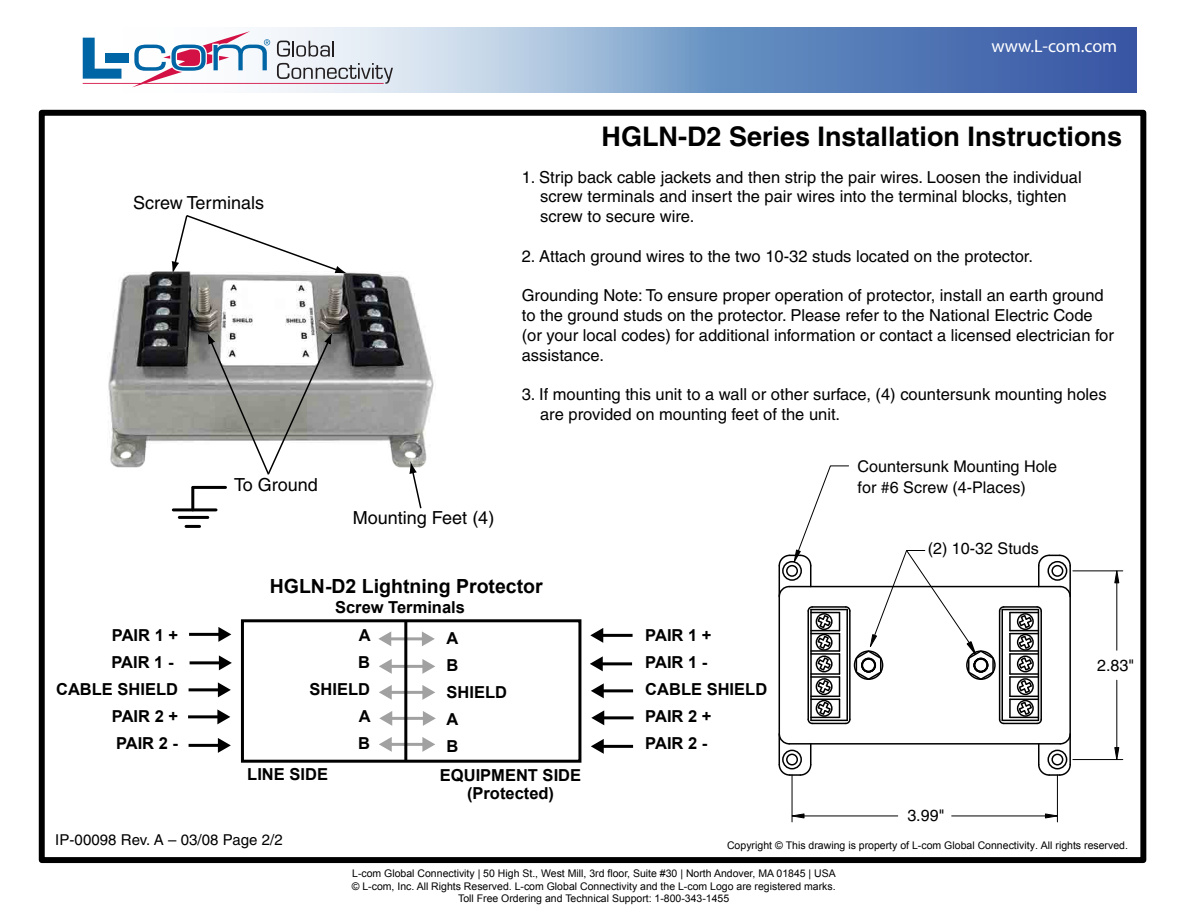
<style>
.page{position:relative;width:1188px;height:918px;background:#fff}
.page>*{position:absolute;margin:0;border:0;box-sizing:border-box;transform-origin:0 0}
.t1{font:700 27px "Helvetica";color:#000}
.t2{font:700 19.5px "Arial";color:#000}
.t3{font:18px "Helvetica";color:#000}
.t4{font:18px "Myriad MM.830.600.";color:#fff}
.t5{font:16.5px/19.8px "Helvetica";color:#000}
.t6{font:700 16.5px/27px "Arial";color:#000}
.t7{font:16.05px/21.1px "Helvetica";color:#000}
.t8{font:15px "Helvetica";letter-spacing:.005em;color:#000}
.t9{font:10.5px/12.6px "Arial";color:#000;text-align:center}
</style>
<div class="page">
<svg style="left:82px;top:28px;width:1055px;height:65px;background:#7d9bc8"></svg>
<svg style="left:83px;top:31px;width:310px;height:56px"></svg>
<div style="left:39px;top:110px;width:1107px;height:753px;border:6px solid #000"></div>
<img style="left:108px;top:271px;width:326px;height:197px">
<hr style="left:173px;top:508px;width:43px;height:3px;background:#000">
<hr style="left:179px;top:516px;width:29px;height:3px;background:#000">
<hr style="left:186px;top:525px;width:14px;height:3px;background:#000">
<hr style="left:191px;top:487px;width:3px;height:23px;background:#000">
<hr style="left:193px;top:486px;width:33px;height:3px;background:#000">
<hr style="left:1073px;top:759px;width:50px;height:1px;background:#000">
<hr style="left:1073px;top:571px;width:50px;height:1px;background:#000">
<hr style="left:1117px;top:680px;width:1px;height:68px;background:#000">
<hr style="left:1117px;top:583px;width:1px;height:67px;background:#000">
<svg style="left:1114px;top:747px;width:6px;height:14px"></svg>
<svg style="left:1114px;top:570px;width:6px;height:14px"></svg>
<hr style="left:1057px;top:775px;width:1px;height:47px;background:#000">
<hr style="left:804px;top:816px;width:94px;height:1px;background:#000">
<hr style="left:952px;top:816px;width:93px;height:1px;background:#000">
<svg style="left:791px;top:813px;width:14px;height:6px"></svg>
<svg style="left:1045px;top:813px;width:13px;height:6px"></svg>
<hr style="left:792px;top:775px;width:1px;height:47px;background:#000">
<hr style="left:789px;top:743px;width:271px;height:2px;background:#000">
<hr style="left:779px;top:566px;width:1px;height:199px;background:#000">
<hr style="left:1069px;top:566px;width:2px;height:199px;background:#000">
<svg style="left:778px;top:732px;width:34px;height:45px"></svg>
<svg style="left:1037px;top:732px;width:34px;height:45px"></svg>
<div style="left:782px;top:750px;width:20px;height:19px;border:2px solid #000;border-radius:50%"></div>
<div style="left:1047px;top:750px;width:20px;height:19px;border:2px solid #000;border-radius:50%"></div>
<svg style="left:778px;top:465px;width:293px;height:260px"></svg>
<div style="left:241px;top:619px;width:340px;height:144px;border:3px solid #000"></div>
<hr style="left:389px;top:637px;width:35px;height:3px;background:#000">
<svg style="left:422px;top:631px;width:13px;height:15px"></svg>
<svg style="left:378px;top:631px;width:13px;height:15px"></svg>
<hr style="left:390px;top:665px;width:35px;height:3px;background:#000">
<svg style="left:422px;top:659px;width:13px;height:15px"></svg>
<svg style="left:379px;top:659px;width:13px;height:15px"></svg>
<hr style="left:390px;top:691px;width:35px;height:3px;background:#000">
<svg style="left:422px;top:685px;width:13px;height:15px"></svg>
<svg style="left:379px;top:685px;width:13px;height:15px"></svg>
<hr style="left:390px;top:717px;width:35px;height:3px;background:#000">
<svg style="left:423px;top:711px;width:13px;height:15px"></svg>
<svg style="left:379px;top:711px;width:13px;height:15px"></svg>
<hr style="left:390px;top:743px;width:35px;height:3px;background:#000">
<svg style="left:422px;top:737px;width:13px;height:15px"></svg>
<svg style="left:379px;top:737px;width:13px;height:15px"></svg>
<hr style="left:189px;top:633px;width:32px;height:3px;background:#000">
<svg style="left:218px;top:627px;width:13px;height:15px"></svg>
<hr style="left:190px;top:661px;width:31px;height:3px;background:#000">
<svg style="left:219px;top:655px;width:13px;height:15px"></svg>
<hr style="left:189px;top:688px;width:31px;height:3px;background:#000">
<svg style="left:218px;top:682px;width:13px;height:15px"></svg>
<hr style="left:188px;top:715px;width:32px;height:3px;background:#000">
<svg style="left:217px;top:709px;width:13px;height:15px"></svg>
<hr style="left:189px;top:744px;width:31px;height:3px;background:#000">
<svg style="left:218px;top:738px;width:13px;height:15px"></svg>
<hr style="left:601px;top:634px;width:32px;height:3px;background:#000">
<svg style="left:590px;top:628px;width:13px;height:15px"></svg>
<hr style="left:601px;top:662px;width:31px;height:3px;background:#000">
<svg style="left:590px;top:656px;width:13px;height:15px"></svg>
<hr style="left:602px;top:689px;width:31px;height:3px;background:#000">
<svg style="left:591px;top:683px;width:13px;height:15px"></svg>
<hr style="left:602px;top:716px;width:32px;height:3px;background:#000">
<svg style="left:591px;top:710px;width:13px;height:15px"></svg>
<hr style="left:602px;top:745px;width:31px;height:3px;background:#000">
<svg style="left:591px;top:739px;width:13px;height:15px"></svg>
<hr style="left:404px;top:621px;width:3px;height:139px;background:#000">
<svg style="left:207px;top:332px;width:126px;height:143px"></svg>
<svg style="left:172px;top:215px;width:176px;height:59px"></svg>
<svg style="left:409px;top:461px;width:14px;height:48px"></svg>
<p class="t3" style="left:133px;top:192px;width:133px">Screw Terminals</p>
<p class="t3" style="left:234px;top:475px;width:85px">To Ground</p>
<p class="t4" style="left:992px;top:35px;width:127px">www.L-com.com</p>
<p class="t3" style="left:353px;top:507px;width:143px">Mounting Feet (4)</p>
<h1 class="t1" style="left:602px;top:120px;width:522px">HGLN-D2 Series Installation Instructions</h1>
<p class="t5" style="left:540px;top:167px;width:543px;text-indent:-18px">1. Strip back cable jackets and then strip the pair wires. Loosen the individual screw terminals and insert the pair wires into the terminal blocks, tighten screw to secure wire.</p>
<p class="t5" style="left:522px;top:246px;width:513px">2. Attach ground wires to the two 10-32 studs located on the protector.</p>
<p class="t5" style="left:522px;top:286px;width:594px">Grounding Note: To ensure proper operation of protector, install an earth ground to the ground studs on the protector. Please refer to the National Electric Code (or your local codes) for additional information or contact a licensed electrician for assistance.</p>
<p class="t5" style="left:540px;top:385px;width:568px;text-indent:-18px">3. If mounting this unit to a wall or other surface, (4) countersunk mounting holes are provided on mounting feet of the unit.</p>
<p class="t7" style="left:858px;top:456px;width:201px">Countersunk Mounting Hole for #6 Screw (4-Places)</p>
<p class="t7" style="left:928px;top:538px;width:112px">(2) 10-32 Studs</p>
<p class="t6" style="left:56px;top:623px;width:123px;text-align:right">PAIR 1 +<br>PAIR 1 -<br>CABLE SHIELD<br>PAIR 2 +<br>PAIR 2 -</p>
<p class="t2" style="left:270px;top:573px;width:275px">HGLN-D2 Lightning Protector</p>
<p class="t6" style="left:447px;top:593px;width:20px;line-height:30.3px;text-indent:-112px">Screw Terminals<br>A</p>
<p class="t6" style="left:447px;top:652px;width:62px">B<br>SHIELD<br>A<br>B</p>
<p class="t6" style="left:310px;top:623px;width:63px;text-align:right">A<br>B<br>SHIELD<br>A<br>B</p>
<p class="t6" style="left:247px;top:761px;width:82px">LINE SIDE</p>
<p class="t6" style="left:440px;top:766px;width:143px;line-height:18px;text-align:center">EQUIPMENT SIDE (Protected)</p>
<p class="t6" style="left:645px;top:623px;width:123px">PAIR 1 +<br>PAIR 1 -<br>CABLE SHIELD<br>PAIR 2 +<br>PAIR 2 -</p>
<p class="t7" style="left:907px;top:805px;width:39px">3.99"</p>
<p class="t7" style="left:1097px;top:655px;width:39px">2.83"</p>
<p class="t8" style="left:55px;top:831px;width:229px">IP-00098 Rev. A – 03/08 Page 2/2</p>
<p class="t9" style="left:727px;top:839px;width:403px">Copyright © This drawing is property of L-com Global Connectivity. All rights reserved.</p>
<p class="t9" style="left:352px;top:867px;width:486px">L-com Global Connectivity | 50 High St., West Mill, 3rd floor, Suite #30 | North Andover, MA 01845 | USA © L-com, Inc. All Rights Reserved. L-com Global Connectivity and the L-com Logo are registered marks.<br>Toll Free Ordering and Technical Support: 1-800-343-1455</p>
</div>
